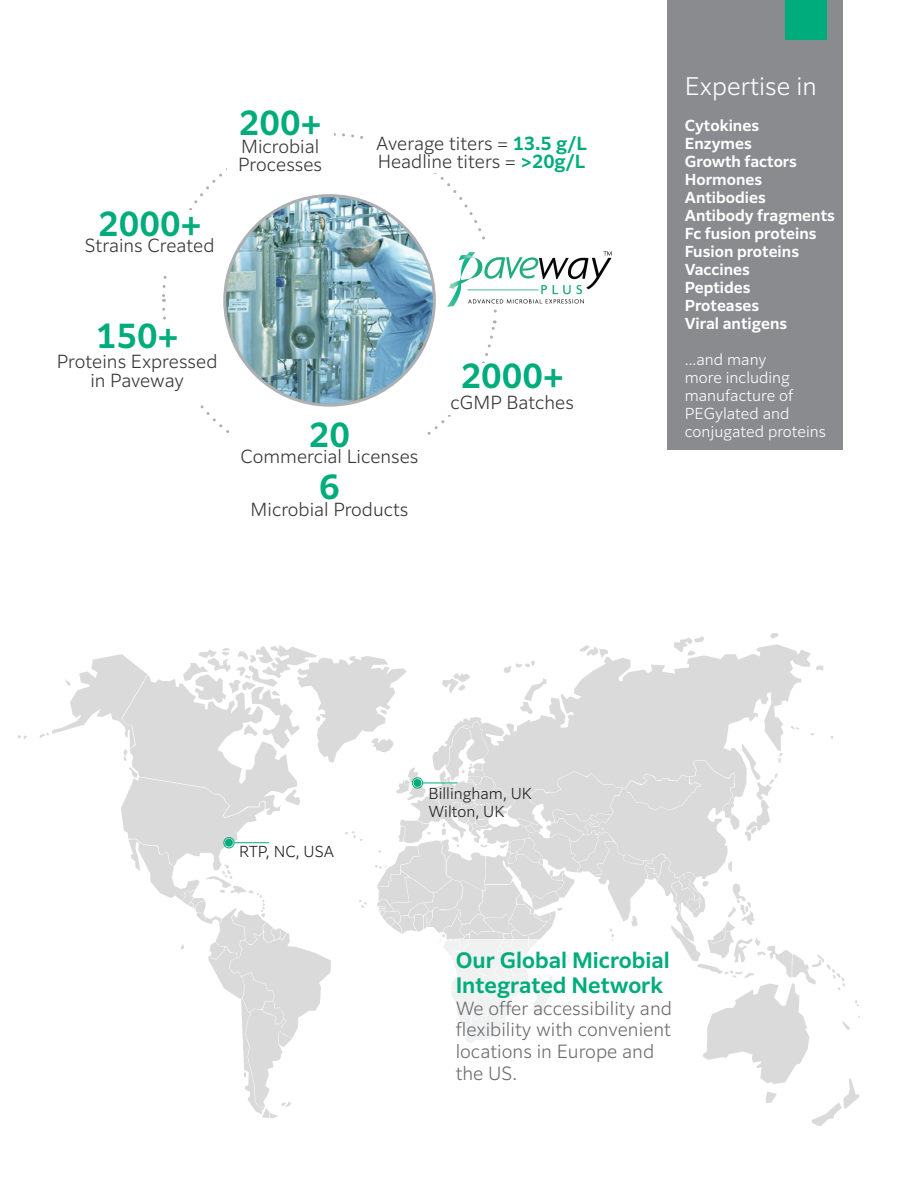
<style>
.page{position:relative;width:918px;height:1188px;background:#fff}
.page>*{position:absolute;margin:0;border:0;box-sizing:border-box;transform-origin:0 0}
.t1{font:600 32.7px "Clarimo UDPE";color:#00ac7c}
.t2{font:300 24px "Clarimo UDPE";color:#fff}
.t3{font:600 21px/25.2px "Clarimo UDPE";color:#00ac7c}
.t4{font:300 18px/21.6px "Clarimo UDPE";color:#6c6d70}
.t5{font:300 17.85px/18px "Clarimo UDPE";color:#383839}
.t6{font:600 15px/18px "Clarimo UDPE";color:#fff}
.t7{font:300 15px/18px "Clarimo UDPE";color:#fff}
.t8{font:300 15px/18px "Clarimo UDPE";color:#231f20}
.s1{font-weight:600;color:#00ac7c}
</style>
<div class="page">
<div style="left:668px;top:0;width:175px;height:449px;background:#898b8e"></div>
<img style="left:18px;top:633px;width:789px;height:246px">
<img style="left:807px;top:652px;width:53px;height:474px">
<img style="left:150px;top:879px;width:289px;height:239px">
<img style="left:439px;top:879px;width:369px;height:99px">
<img style="left:703px;top:978px;width:105px;height:148px">
<div style="left:414px;top:779px;width:7px;height:8px;background:#00ac7c;border-radius:50%"></div>
<div style="left:412px;top:778px;width:11px;height:10px;border:1px solid #00ac7c;border-radius:50%"></div>
<hr style="left:423px;top:783px;width:35px;height:1px;background:#00ac7c">
<div style="left:225px;top:839px;width:8px;height:8px;background:#00ac7c;border-radius:50%"></div>
<div style="left:224px;top:837px;width:10px;height:11px;border:1px solid #00ac7c;border-radius:50%"></div>
<hr style="left:234px;top:842px;width:35px;height:1px;background:#00ac7c">
<svg style="left:347px;top:320px;width:150px;height:115px"></svg>
<svg style="left:334px;top:133px;width:163px;height:180px"></svg>
<svg style="left:162px;top:168px;width:157px;height:265px"></svg>
<img style="left:448px;top:245px;width:163px;height:62px">
<div style="left:227px;top:110px;width:106px;height:80px;background:#fff"></div>
<div style="left:442px;top:363px;width:140px;height:52px;background:#fff"></div>
<div style="left:51px;top:323px;width:172px;height:80px;background:#fff"></div>
<div style="left:83px;top:210px;width:134px;height:60px;background:#fff"></div>
<div style="left:233px;top:422px;width:193px;height:80px;background:#fff"></div>
<div style="left:785px;top:0;width:41px;height:40px;background:#00ac7c"></div>
<img style="left:225px;top:196px;width:209px;height:209px;border-radius:105px">
<div style="left:369px;top:136px;width:225px;height:37px;background:#fff"></div>
<img style="left:439px;top:940px;width:237px;height:103px">
<h1 class="t1" style="left:98px;top:197px;width:105px">2000+</h1>
<p class="t5" style="left:85px;top:235px;width:131px">Strains Created</p>
<h1 class="t1" style="left:239px;top:96px;width:84px">200+</h1>
<p class="t5" style="left:238px;top:136px;width:85px">Microbial<br>Processes</p>
<p class="t5" style="left:376px;top:133px;width:212px">Average titers = <span class="s1">13.5 g/L<br></span>Headline titers = <span class="s1">&gt;20g/L</span></p>
<h1 class="t1" style="left:96px;top:310px;width:84px">150+</h1>
<p class="t5" style="left:57px;top:350px;width:162px;line-height:19.5px;text-align:center">Proteins Expressed in Paveway</p>
<h1 class="t1" style="left:309px;top:408px;width:43px">20</h1>
<p class="t5" style="left:241px;top:446px;width:180px">Commercial Licenses</p>
<h1 class="t1" style="left:319px;top:461px;width:22px">6</h1>
<p class="t5" style="left:251px;top:499px;width:159px">Microbial Products</p>
<h1 class="t1" style="left:461px;top:350px;width:105px">2000+</h1>
<p class="t5" style="left:451px;top:392px;width:125px">cGMP Batches</p>
<h2 class="t2" style="left:685px;top:68px;width:134px">Expertise in</h2>
<p class="t6" style="left:685px;top:116px;width:152px">Cytokines<br>Enzymes<br>Growth factors<br>Hormones<br>Antibodies<br>Antibody fragments<br>Fc fusion proteins<br>Fusion proteins<br>Vaccines<br>Peptides<br>Proteases<br>Viral antigens</p>
<p class="t7" style="left:685px;top:350px;width:143px">...and many<br>more including manufacture of<br>PEGylated and conjugated proteins</p>
<p class="t8" style="left:239px;top:841px;width:96px">RTP, NC, USA</p>
<p class="t8" style="left:429px;top:784px;width:105px">Billingham, UK<br>Wilton, UK</p>
<p class="t3" style="left:456px;top:946px;width:216px">Our Global Microbial<br>Integrated Network</p>
<p class="t4" style="left:456px;top:996px;width:218px">We offer accessibility and flexibility with convenient locations in Europe and the US.</p>
</div>
